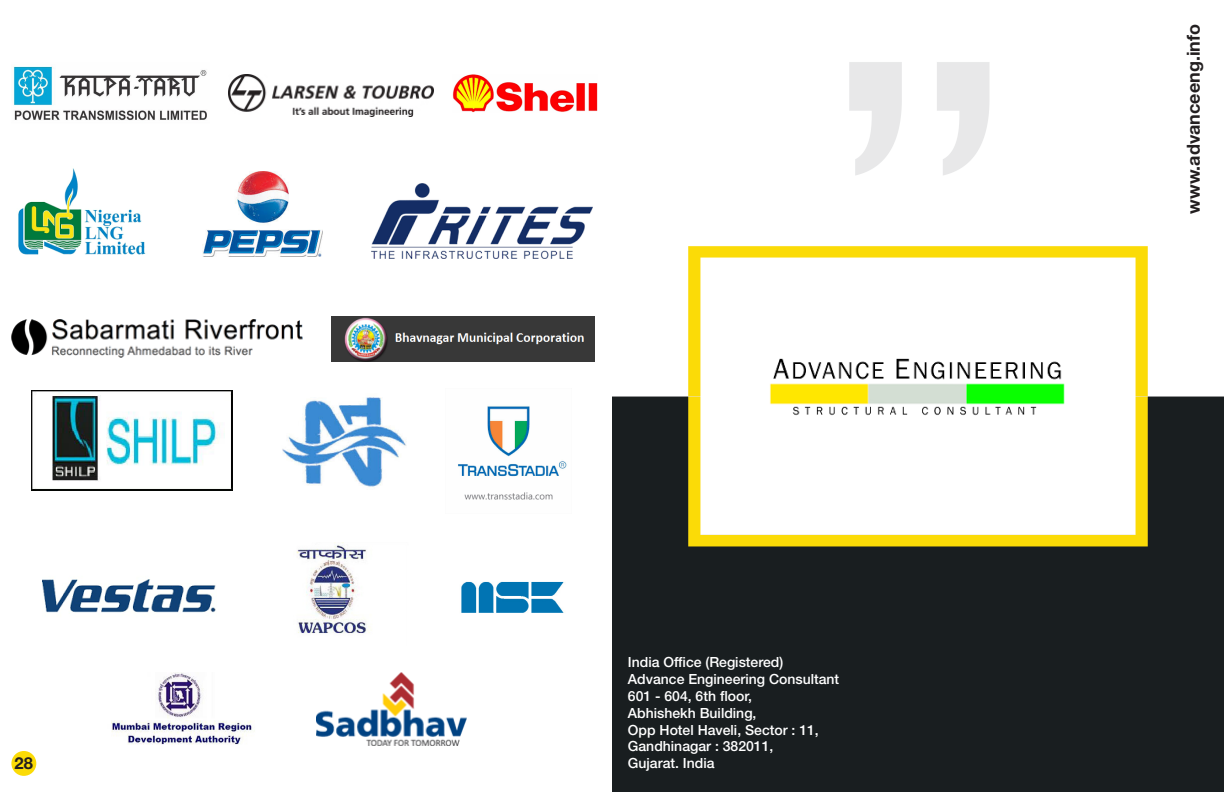
<style>
.page{position:relative;width:1224px;height:792px;background:#fff}
.page>*{position:absolute;margin:0;border:0;box-sizing:border-box;transform-origin:0 0}
.t1{font:700 18px "Helvetica Neue LT Std";color:#231f20}
.t2{font:700 16.5px "Helvetica Neue LT Std";color:#231f20}
.t3{font:500 14px "Helvetica Neue LT Std";color:#fff}
</style>
<div class="page">
<img style="left:452px;top:74px;width:146px;height:39px">
<img style="left:296px;top:544px;width:74px;height:90px">
<img style="left:43px;top:579px;width:173px;height:34px">
<img style="left:13px;top:65px;width:194px;height:55px">
<img style="left:229px;top:75px;width:205px;height:42px">
<img style="left:461px;top:581px;width:103px;height:32px">
<img style="left:18px;top:168px;width:128px;height:87px">
<img style="left:203px;top:171px;width:120px;height:85px">
<img style="left:371px;top:183px;width:221px;height:76px">
<img style="left:11px;top:320px;width:291px;height:38px">
<img style="left:32px;top:390px;width:201px;height:101px">
<img style="left:282px;top:397px;width:125px;height:90px">
<img style="left:458px;top:406px;width:109px;height:94px">
<img style="left:331px;top:317px;width:264px;height:45px">
<img style="left:111px;top:672px;width:144px;height:73px">
<img style="left:316px;top:672px;width:150px;height:73px">
<div style="left:11px;top:751px;width:25px;height:25px;background:#fbdb07;border-radius:50%"></div>
<img style="left:612px;top:62px;width:612px;height:730px">
<img style="left:764px;top:353px;width:308px;height:70px">
<p class="t2" style="left:15px;top:753px;width:20px">28</p>
<p class="t3" style="left:628px;top:654px;width:157px">India Office (Registered)</p>
<p class="t3" style="left:628px;top:671px;width:213px">Advance Engineering Consultant</p>
<p class="t3" style="left:628px;top:688px;width:126px">601 - 604, 6th floor,</p>
<p class="t3" style="left:628px;top:704px;width:130px">Abhishekh Building,</p>
<p class="t3" style="left:628px;top:721px;width:192px">Opp Hotel Haveli, Sector : 11,</p>
<p class="t3" style="left:628px;top:738px;width:147px">Gandhinagar : 382011,</p>
<p class="t3" style="left:628px;top:755px;width:88px">Gujarat. India</p>
<p class="t1" style="left:1182px;top:214px;width:191px;rotate:-90deg">www.advanceeng.info</p>
</div>
